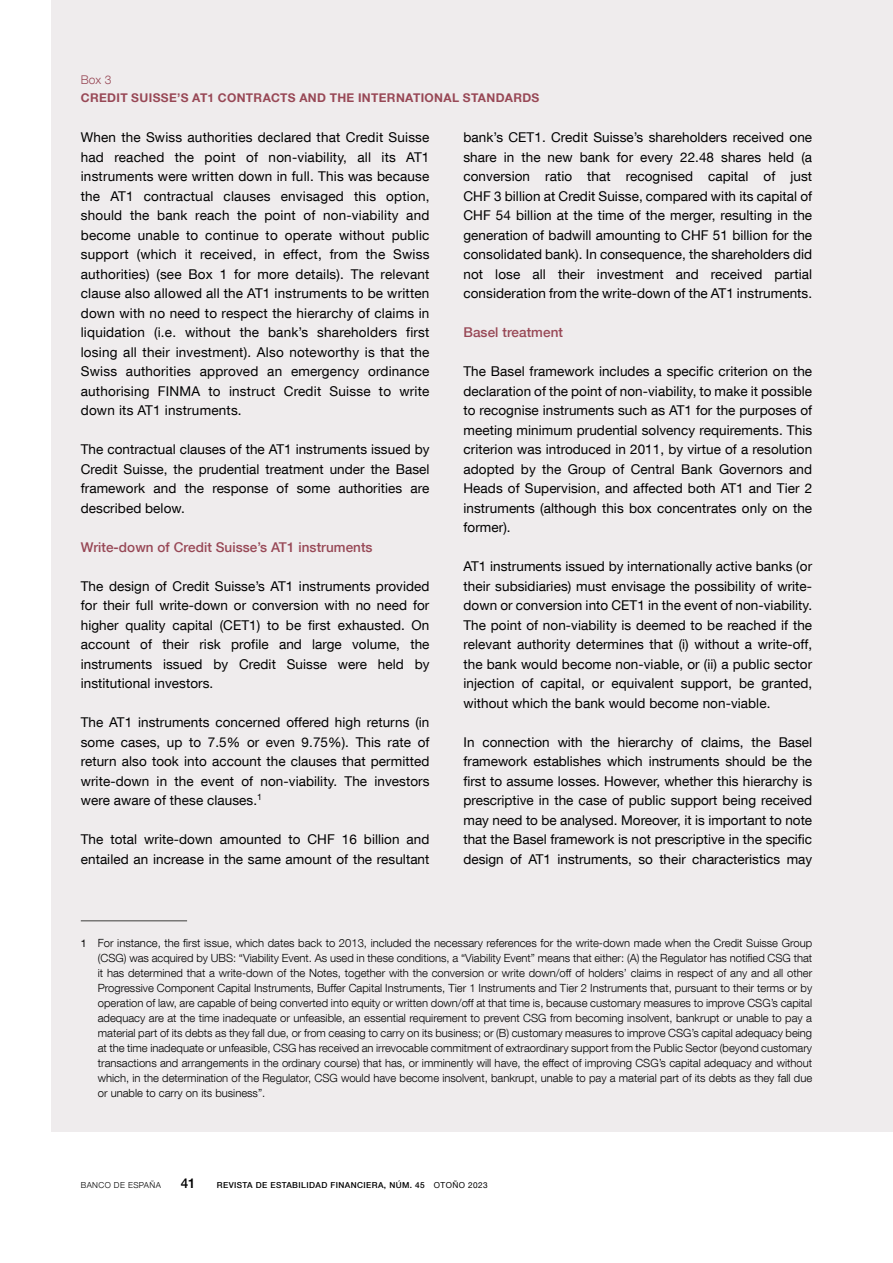
<style>
.page{position:relative;width:893px;height:1263px;background:#fff}
.page>*{position:absolute;margin:0;border:0;box-sizing:border-box;transform-origin:0 0}
.Recuadro_texto{font:13.5px/19.5px "Bd E Neue Helvetica";letter-spacing:.005em;color:#000;text-align:justify}
.Recuadro_Ladillo_rango_1{font:500 13.5px "Bd E Neue Helvetica";letter-spacing:.005em;color:#984856}
.t1{font:500 13.5px "Bd E Neue Helvetica";color:#000}
.Recuadro_título{font:700 12px "Bd E Neue Helvetica";letter-spacing:.03em;color:#984856}
.Recuadro_número{font:300 12px "Bd E Neue Helvetica";color:#984856}
.Recuadro_citas_1{font:300 11.25px/15px "Bd E Neue Helvetica";color:#000;text-align:justify}
.t2{font:500 8.25px "Bd E Neue Helvetica";letter-spacing:.05em;color:#000}
.t3{font:300 8.25px "Bd E Neue Helvetica";letter-spacing:.05em;color:#000}
.s1{font-weight:400;font-size:10.5px}
.s2{font-weight:400}
</style>
<div class="page">
<div style="left:51px;top:0;width:842px;height:1131px;background:#efeced"></div>
<hr style="left:81px;top:920px;width:106px;height:1px;background:#3c3c3b">
<p class="Recuadro_número" style="left:81px;top:72px;width:32px">Box 3</p>
<h4 class="Recuadro_título" style="left:81px;top:90px;width:460px">CREDIT SUISSE’S AT1 CONTRACTS AND THE INTERNATIONAL STANDARDS</h4>
<p class="Recuadro_texto" style="left:81px;top:128px;width:350px">When the Swiss authorities declared that Credit Suisse had reached the point of non-viability, all its AT1 instruments were written down in full. This was because the AT1 contractual clauses envisaged this option, should the bank reach the point of non-viability and become unable to continue to operate without public support (which it received, in effect, from the Swiss authorities) (see Box 1 for more details). The relevant clause also allowed all the AT1 instruments to be written down with no need to respect the hierarchy of claims in liquidation (i.e. without the bank’s shareholders first losing all their investment). Also noteworthy is that the Swiss authorities approved an emergency ordinance authorising FINMA to instruct Credit Suisse to write down its AT1 instruments.</p>
<p class="Recuadro_texto" style="left:81px;top:440px;width:350px">The contractual clauses of the AT1 instruments issued by Credit Suisse, the prudential treatment under the Basel framework and the response of some authorities are described below.</p>
<h5 class="Recuadro_Ladillo_rango_1" style="left:81px;top:539px;width:293px">Write-down of Credit Suisse’s AT1 instruments</h5>
<p class="Recuadro_texto" style="left:81px;top:576px;width:350px">The design of Credit Suisse’s AT1 instruments provided for their full write-down or conversion with no need for higher quality capital (CET1) to be first exhausted. On account of their risk profile and large volume, the instruments issued by Credit Suisse were held by institutional investors.</p>
<p class="Recuadro_texto" style="left:81px;top:713px;width:350px">The AT1 instruments concerned offered high returns (in some cases, up to 7.5% or even 9.75%). This rate of return also took into account the clauses that permitted write-down in the event of non-viability. The investors were aware of these clauses.<sup>1</sup></p>
<p class="Recuadro_texto" style="left:81px;top:830px;width:350px">The total write-down amounted to CHF 16 billion and entailed an increase in the same amount of the resultant</p>
<p class="Recuadro_texto" style="left:463px;top:128px;width:350px">bank’s CET1. Credit Suisse’s shareholders received one share in the new bank for every 22.48 shares held (a conversion ratio that recognised capital of just CHF 3 billion at Credit Suisse, compared with its capital of CHF 54 billion at the time of the merger, resulting in the generation of badwill amounting to CHF 51 billion for the consolidated bank). In consequence, the shareholders did not lose all their investment and received partial consideration from the write-down of the AT1 instruments.</p>
<h5 class="Recuadro_Ladillo_rango_1" style="left:463px;top:324px;width:101px">Basel treatment</h5>
<p class="Recuadro_texto" style="left:463px;top:362px;width:350px">The Basel framework includes a specific criterion on the declaration of the point of non-viability, to make it possible to recognise instruments such as AT1 for the purposes of meeting minimum prudential solvency requirements. This criterion was introduced in 2011, by virtue of a resolution adopted by the Group of Central Bank Governors and Heads of Supervision, and affected both AT1 and Tier 2 instruments (although this box concentrates only on the former).</p>
<p class="Recuadro_texto" style="left:463px;top:557px;width:350px">AT1 instruments issued by internationally active banks (or their subsidiaries) must envisage the possibility of write&shy;down or conversion into CET1 in the event of non-viability.<br>The point of non-viability is deemed to be reached if the relevant authority determines that (i) without a write-off, the bank would become non-viable, or (ii) a public sector injection of capital, or equivalent support, be granted, without which the bank would become non-viable.</p>
<p class="Recuadro_texto" style="left:463px;top:732px;width:350px">In connection with the hierarchy of claims, the Basel framework establishes which instruments should be the first to assume losses. However, whether this hierarchy is prescriptive in the case of public support being received may need to be analysed. Moreover, it is important to note that the Basel framework is not prescriptive in the specific design of AT1 instruments, so their characteristics may</p>
<p class="Recuadro_citas_1" style="left:98px;top:935px;width:716px;text-indent:-17px"><span class="s1">1</span> For instance, the first issue, which dates back to 2013, included the necessary references for the write-down made when the Credit Suisse Group (CSG) was acquired by UBS: “Viability Event. As used in these conditions, a “Viability Event” means that either: (A) the Regulator has notified CSG that it has determined that a write-down of the Notes, together with the conversion or write down/off of holders’ claims in respect of any and all other Progressive Component Capital Instruments, Buffer Capital Instruments, Tier 1 Instruments and Tier 2 Instruments that, pursuant to their terms or by operation of law, are capable of being converted into equity or written down/off at that time is, because customary measures to improve CSG’s capital adequacy are at the time inadequate or unfeasible, an essential requirement to prevent CSG from becoming insolvent, bankrupt or unable to pay a material part of its debts as they fall due, or from ceasing to carry on its business; or (B) customary measures to improve CSG’s capital adequacy being at the time inadequate or unfeasible, CSG has received an irrevocable commitment of extraordinary support from the Public Sector (beyond customary transactions and arrangements in the ordinary course) that has, or imminently will have, the effect of improving CSG’s capital adequacy and without which, in the determination of the Regulator, CSG would have become insolvent, bankrupt, unable to pay a material part of its debts as they fall due or unable to carry on its business”.</p>
<p class="t3" style="left:81px;top:1180px;width:82px">BANCO DE ESPAÑA</p>
<p class="t1" style="left:181px;top:1175px;width:16px">41</p>
<p class="t2" style="left:217px;top:1180px;width:272px">REVISTA DE ESTABILIDAD FINANCIERA, NÚM. 45 <span class="s2">OTOÑO 2023</span></p>
</div>
